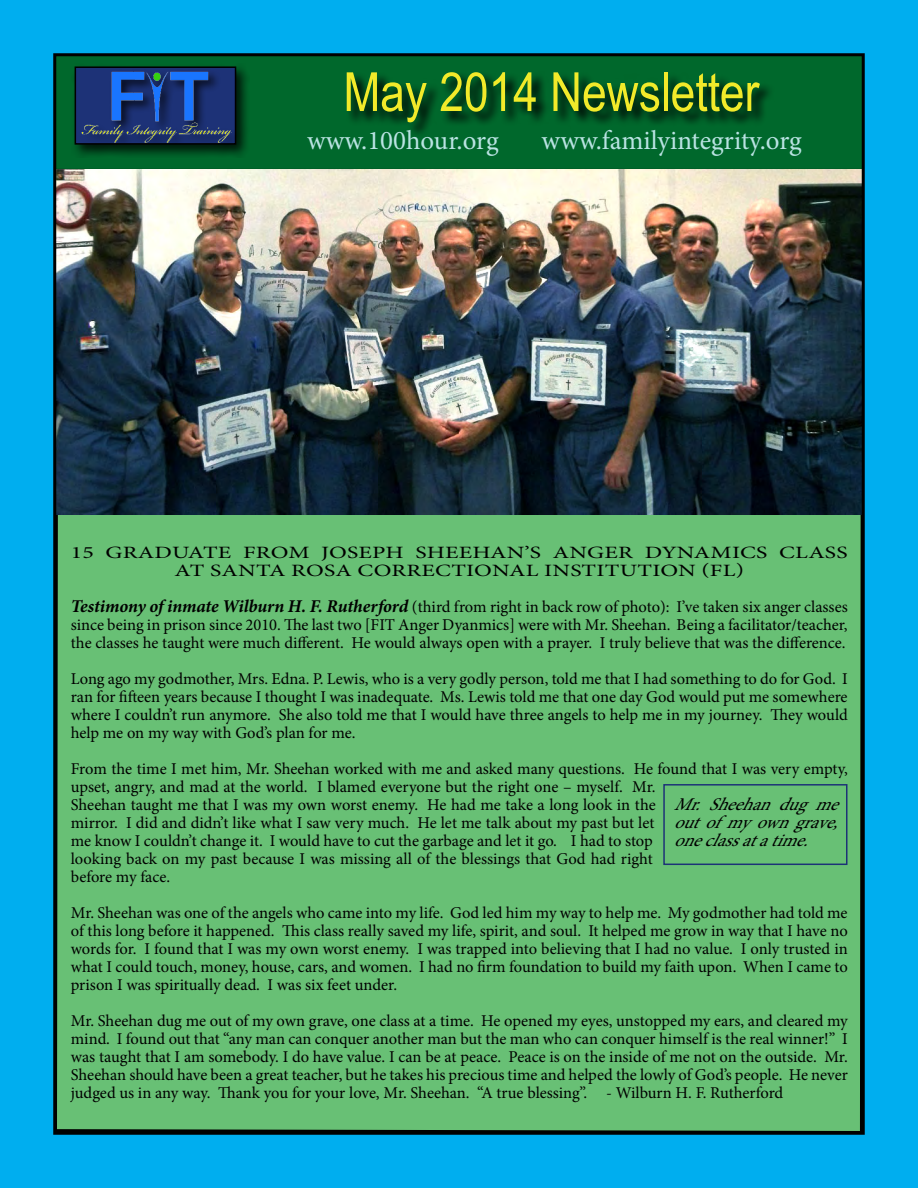
<style>
.page{position:relative;width:918px;height:1188px;background:#00aeef}
.page>*{position:absolute;margin:0;border:0;box-sizing:border-box;transform-origin:0 0}
.t1{font:54px "Arial Narrow";color:#f2ea2a}
.t2{font:27px "Minion Pro";color:#bae3e3}
.t3{font:italic 18px/18px "Minion Pro";color:#000;text-align:justify}
.t4{font:17.25px/18px "Minion Pro";letter-spacing:.01em;color:#000;text-align:center;scale:1.37 1}
.t5{font:16.5px/18px "Minion Pro";letter-spacing:-.005em;color:#000;text-align:justify}
.s1{font-weight:700;font-style:italic;font-size:18px}
</style>
<div class="page">
<div style="left:52px;top:166px;width:814px;height:970px;background:#68c075"></div>
<img style="left:57px;top:169px;width:804px;height:346px">
<div style="left:663px;top:784px;width:185px;height:81px;border:2px solid #1d3277"></div>
<div style="left:54px;top:54px;width:810px;height:115px;background:#00682c"></div>
<svg style="left:349px;top:75px;width:421px;height:59px"></svg>
<div style="left:72px;top:64px;width:178px;height:94px;background:#000;opacity:.75"></div>
<img style="left:78px;top:69px;width:155px;height:73px">
<div style="left:75px;top:66px;width:161px;height:79px;border:2px solid #000"></div>
<h1 class="t1" style="left:343px;top:52px;width:417px">May 2014 Newsletter</h1>
<h2 class="t2" style="left:307px;top:123px;width:193px">www.100hour.org</h2>
<h2 class="t2" style="left:542px;top:123px;width:262px">www.familyintegrity.org</h2>
<p class="t4" style="left:71px;top:544px;width:568px">15 GRADUATE FROM JOSEPH SHEEHAN’S ANGER DYNAMICS CLASS<br>AT SANTA ROSA CORRECTIONAL INSTITUTION (FL)</p>
<p class="t5" style="left:71px;top:598px;width:779px"><span class="s1">Testimony of inmate Wilburn H. F. Rutherford</span> (third from right in back row of photo): I’ve taken six anger classes since being in prison since 2010. The last two [FIT Anger Dyanmics] were with Mr. Sheehan. Being a facilitator/teacher, the classes he taught were much different. He would always open with a prayer. I truly believe that was the difference.</p>
<p class="t5" style="left:71px;top:670px;width:779px">Long ago my godmother, Mrs. Edna. P. Lewis, who is a very godly person, told me that I had something to do for God. I ran for fifteen years because I thought I was inadequate. Ms. Lewis told me that one day God would put me somewhere where I couldn’t run anymore. She also told me that I would have three angels to help me in my journey. They would help me on my way with God’s plan for me.</p>
<p class="t5" style="left:71px;top:760px;width:779px;text-align:left">From the time I met him, Mr. Sheehan worked with me and asked many questions. He found that I was very empty, upset, angry, and mad at the world. I blamed everyone but the right one – myself. Mr.<br>Sheehan taught me that I was my own worst enemy. He had me take a long look in the<br>mirror. I did and didn’t like what I saw very much. He let me talk about my past but let<br>me know I couldn’t change it. I would have to cut the garbage and let it go. I had to stop<br>looking back on my past because I was missing all of the blessings that God had right<br>before my face.</p>
<p class="t5" style="left:71px;top:904px;width:779px">Mr. Sheehan was one of the angels who came into my life. God led him my way to help me. My godmother had told me of this long before it happened. This class really saved my life, spirit, and soul. It helped me grow in way that I have no words for. I found that I was my own worst enemy. I was trapped into believing that I had no value. I only trusted in what I could touch, money, house, cars, and women. I had no firm foundation to build my faith upon. When I came to prison I was spiritually dead. I was six feet under.</p>
<p class="t5" style="left:71px;top:1012px;width:779px">Mr. Sheehan dug me out of my own grave, one class at a time. He opened my eyes, unstopped my ears, and cleared my mind. I found out that “any man can conquer another man but the man who can conquer himself is the real winner!” I was taught that I am somebody. I do have value. I can be at peace. Peace is on the inside of me not on the outside. Mr.<br>Sheehan should have been a great teacher, but he takes his precious time and helped the lowly of God’s people. He never judged us in any way. Thank you for your love, Mr. Sheehan. “A true blessing”. - Wilburn H. F. Rutherford</p>
<p class="t3" style="left:674px;top:795px;width:177px">Mr.Sheehandugme outofmyowngrave, oneclassatatime.</p>
</div>
